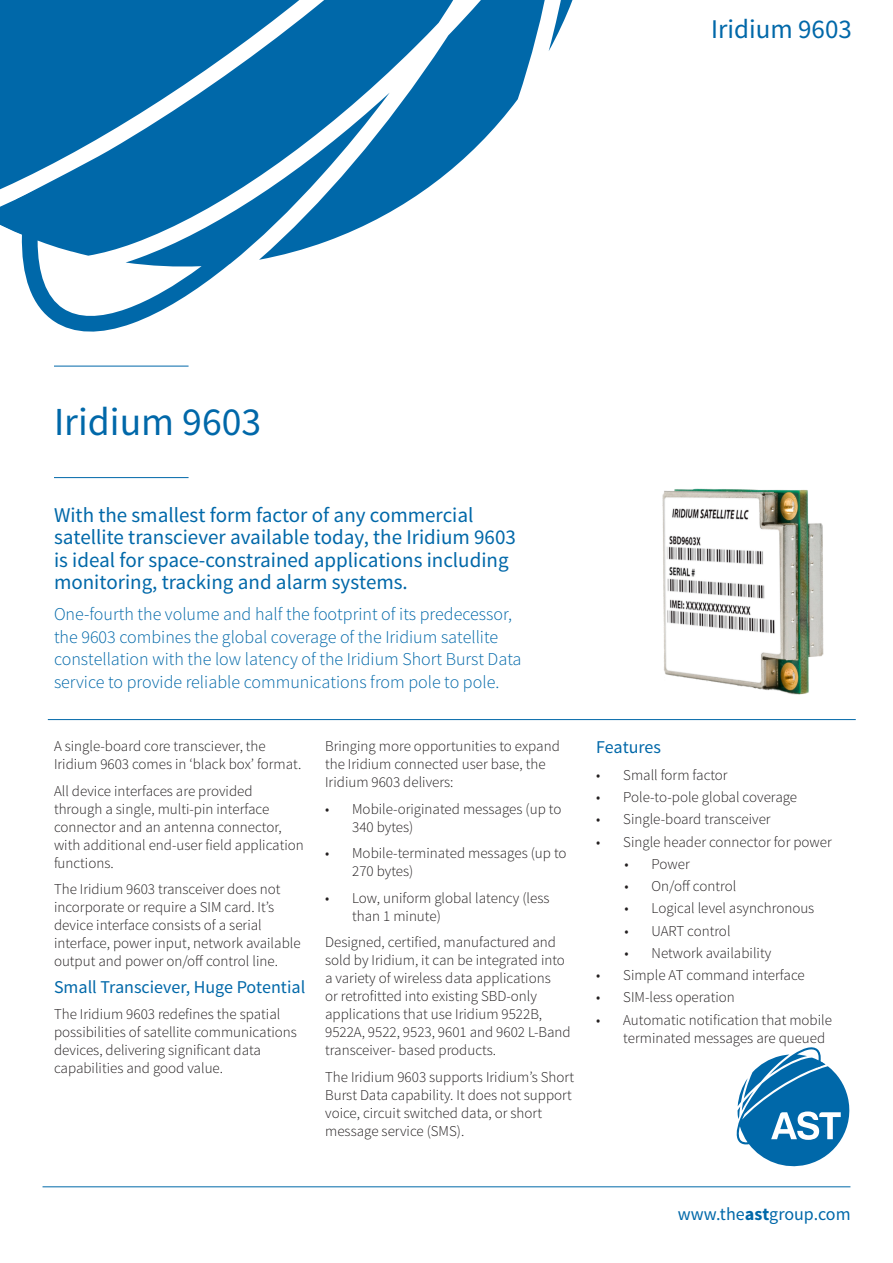
<style>
.page{position:relative;width:893px;height:1263px;background:#fff}
.page>*{position:absolute;margin:0;border:0;box-sizing:border-box;transform-origin:0 0}
.t1{font:39.75px "Source Sans Pro";color:#0068a9}
.t2{font:27px "Source Sans Pro";color:#0068a9}
.t3{font:21px/22.5px "Source Sans Pro";color:#0068a9}
.t4{font:300 18px/22.5px "Source Sans Pro";color:#0068a9}
.t5{font:18px "Source Sans Pro";color:#0068a9}
.t6{font:300 15px/18px "Source Sans Pro";color:#231f20}
.s1{font-weight:700}
</style>
<div class="page">
<svg style="left:0;top:0;width:573px;height:332px;fill:#0068a9"></svg>
<svg style="left:737px;top:1047px;width:112px;height:119px"></svg>
<hr style="left:43px;top:1186px;width:807px;height:1px;background:#0068a9">
<hr style="left:54px;top:366px;width:135px;height:1px;background:#0068a9">
<hr style="left:54px;top:477px;width:135px;height:1px;background:#0068a9">
<hr style="left:48px;top:719px;width:808px;height:1px;background:#0068a9">
<img style="left:662px;top:488px;width:162px;height:207px">
<p class="t2" style="left:711px;top:12px;width:142px">Iridium 9603</p>
<p class="t1" style="left:54px;top:397px;width:209px">Iridium 9603</p>
<p class="t3" style="left:54px;top:504px;width:463px">With the smallest form factor of any commercial satellite transciever available today, the Iridium 9603 is ideal for space-constrained applications including monitoring, tracking and alarm systems.</p>
<p class="t4" style="left:54px;top:603px;width:469px">One-fourth the volume and half the footprint of its predecessor, the 9603 combines the global coverage of the Iridium satellite constellation with the low latency of the Iridium Short Burst Data service to provide reliable communications from pole to pole.</p>
<p class="t6" style="left:54px;top:737px;width:249px">A single-board core transciever, the<br>Iridium 9603 comes in ‘black box’ format.</p>
<p class="t6" style="left:54px;top:782px;width:251px">All device interfaces are provided through a single, multi-pin interface connector and an antenna connector, with additional end-user field application functions.</p>
<p class="t6" style="left:54px;top:880px;width:248px">The Iridium 9603 transceiver does not incorporate or require a SIM card. It’s device interface consists of a serial interface, power input, network available output and power on/off control line.</p>
<p class="t5" style="left:54px;top:975px;width:253px">Small Transciever, Huge Potential</p>
<p class="t6" style="left:54px;top:1005px;width:244px">The Iridium 9603 redefines the spatial possibilities of satellite communications devices, delivering significant data capabilities and good value.</p>
<p class="t6" style="left:325px;top:737px;width:236px">Bringing more opportunities to expand the Iridium connected user base, the<br>Iridium 9603 delivers:</p>
<p class="t6" style="left:352px;top:800px;width:211px;text-indent:-27px">• Mobile-originated messages (up to<br>340 bytes)</p>
<p class="t6" style="left:352px;top:844px;width:216px;text-indent:-27px">• Mobile-terminated messages (up to<br>270 bytes)</p>
<p class="t6" style="left:352px;top:889px;width:199px;text-indent:-27px">• Low, uniform global latency (less than 1 minute)</p>
<p class="t6" style="left:325px;top:933px;width:247px">Designed, certified, manufactured and sold by Iridium, it can be integrated into a variety of wireless data applications<br>or retrofitted into existing SBD-only applications that use Iridium 9522B, 9522A, 9522, 9523, 9601 and 9602 L-Band transceiver- based products.</p>
<p class="t6" style="left:325px;top:1068px;width:250px">The Iridium 9603 supports Iridium’s Short Burst Data capability. It does not support voice, circuit switched data, or short message service (SMS).</p>
<p class="t5" style="left:596px;top:736px;width:66px">Features</p>
<p class="t6" style="left:596px;top:766px;width:133px">• Small form factor</p>
<p class="t6" style="left:596px;top:788px;width:202px">• Pole-to-pole global coverage</p>
<p class="t6" style="left:596px;top:810px;width:176px">• Single-board transceiver</p>
<p class="t6" style="left:596px;top:833px;width:237px">• Single header connector for power</p>
<p class="t6" style="left:625px;top:855px;width:67px">• Power</p>
<p class="t6" style="left:625px;top:877px;width:113px">• On/off control</p>
<p class="t6" style="left:625px;top:899px;width:191px">• Logical level asynchronous</p>
<p class="t6" style="left:625px;top:922px;width:107px">• UART control</p>
<p class="t6" style="left:625px;top:944px;width:148px">• Network availability</p>
<p class="t6" style="left:596px;top:966px;width:210px">• Simple AT command interface</p>
<p class="t6" style="left:596px;top:988px;width:140px">• SIM-less operation</p>
<p class="t6" style="left:623px;top:1011px;width:210px;text-indent:-27px">• Automatic notification that mobile terminated messages are queued</p>
<p class="t5" style="left:678px;top:1203px;width:174px">www.the<span class="s1">ast</span>group.com</p>
</div>
